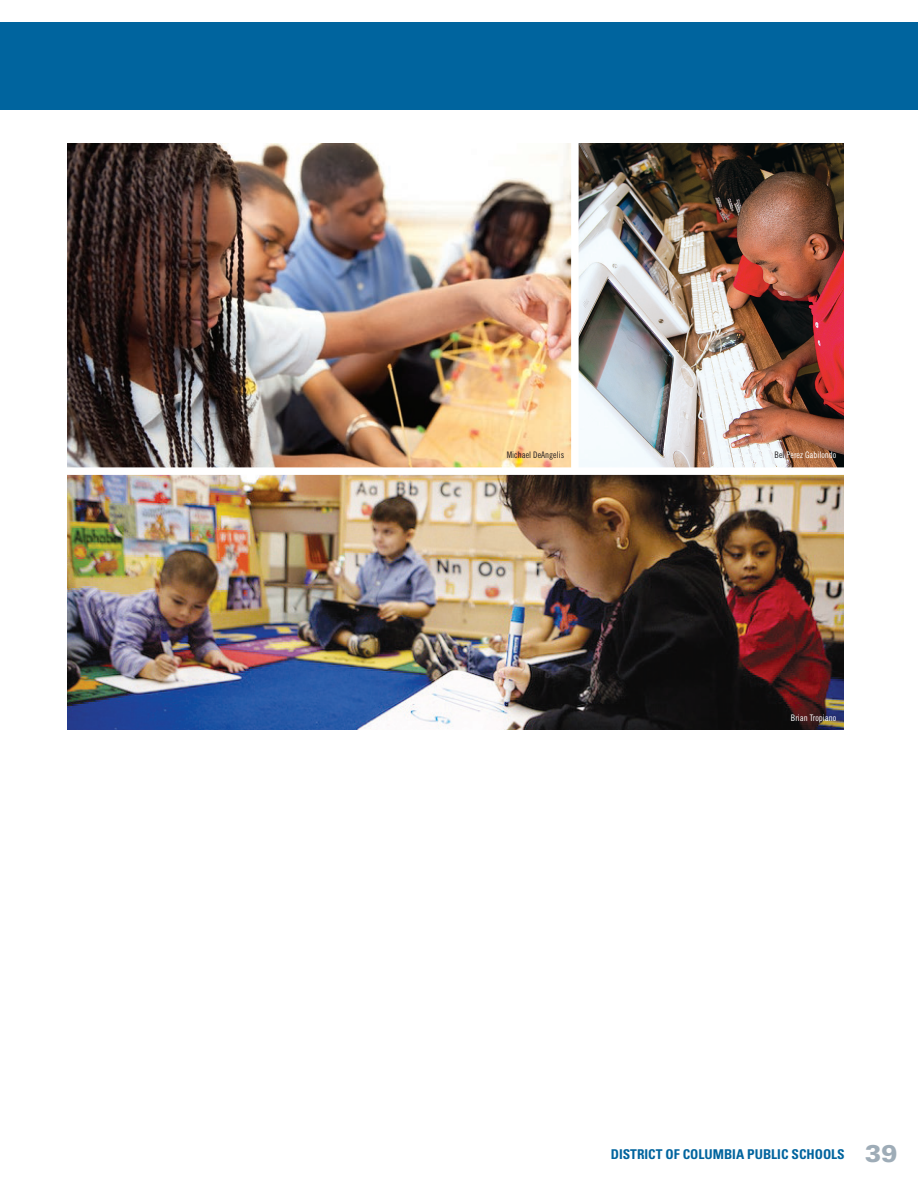
<style>
.page{position:relative;width:918px;height:1188px;background:#fff}
.page>*{position:absolute;margin:0;border:0;box-sizing:border-box;transform-origin:0 0}
.t1{font:700 condensed 13.5px "Univers LT Std";color:#00649e}
.t2{font:9px "Trade Gothic LT Std Cn 18";color:#fff}
.t3{font:9px "Trade Gothic LT Std Cn 18";color:#231f20}
.s1{color:#231f20}
.s2{font-weight:900;font-stretch:normal;font-size:24px;color:#9eacb7}
</style>
<div class="page">
<div style="left:0;top:23px;width:918px;height:87px;background:#00649e"></div>
<img style="left:67px;top:143px;width:504px;height:324px">
<img style="left:579px;top:143px;width:264px;height:324px">
<img style="left:67px;top:475px;width:776px;height:255px">
<p class="t3" style="left:507px;top:450px;width:59px">Michael DeAngelis</p>
<p class="t2" style="left:775px;top:450px;width:63px"><span class="s1">Bel</span> Perez Gabilondo</p>
<p class="t2" style="left:791px;top:713px;width:47px">Brian Tropiano</p>
<p class="t1" style="left:611px;top:1145px;width:288px">DISTRICT OF COLUMBIA PUBLIC SCHOOLS <span class="s2">39</span></p>
</div>
